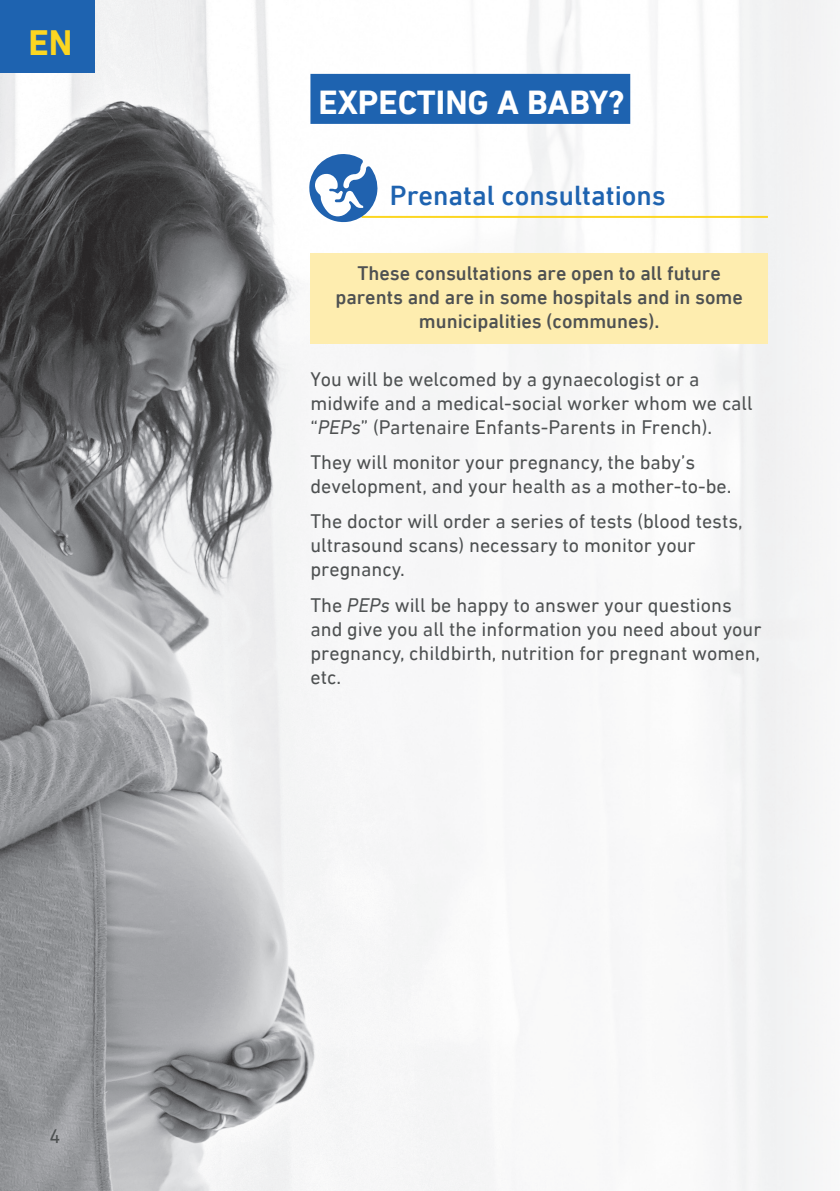
<style>
.page{position:relative;width:840px;height:1191px;background:#fff}
.page>*{position:absolute;margin:0;border:0;box-sizing:border-box;transform-origin:0 0}
.t1{font:700 36px "DIN Next LT Pro";color:#fcd621}
.t2{font:700 34px "DIN Next LT Pro";color:#fff}
.t3{font:500 28px "DIN Next LT Pro";color:#1e63b0}
.t4{font:20px/24px "DIN Next LT Pro";color:#4e5152}
.t5{font:500 20px/24px "DIN Next LT Pro";color:#4e5152;text-align:center}
.s1{font-style:italic}
</style>
<div class="page">
<img style="left:0;top:0;width:835px;height:1191px">
<div style="left:310px;top:74px;width:320px;height:50px;background:#1e63b0"></div>
<hr style="left:361px;top:216px;width:406px;height:2px;background:#fcd621">
<div style="left:310px;top:253px;width:457px;height:91px;background:#feedaf"></div>
<svg style="left:307px;top:154px;width:71px;height:70px"></svg>
<div style="left:0;top:0;width:94px;height:72px;background:#1e63b0"></div>
<p class="t1" style="left:28px;top:22px;width:45px">EN</p>
<p class="t4" style="left:50px;top:1124px;width:12px">4</p>
<p class="t2" style="left:318px;top:82px;width:307px">EXPECTING A BABY?</p>
<p class="t3" style="left:389px;top:179px;width:277px">Prenatal consultations</p>
<p class="t5" style="left:335px;top:261px;width:409px">These consultations are open to all future parents and are in some hospitals and in some municipalities (communes).</p>
<p class="t4" style="left:310px;top:366px;width:443px">You will be welcomed by a gynaecologist or a midwife and a medical-social worker whom we call “<span class="s1">PEPs</span>” (Partenaire Enfants-Parents in French).</p>
<p class="t4" style="left:310px;top:450px;width:422px">They will monitor your pregnancy, the baby’s development, and your health as a mother-to-be.</p>
<p class="t4" style="left:310px;top:509px;width:433px">The doctor will order a series of tests (blood tests, ultrasound scans) necessary to monitor your pregnancy.</p>
<p class="t4" style="left:310px;top:593px;width:452px">The <span class="s1">PEPs</span> will be happy to answer your questions and give you all the information you need about your pregnancy, childbirth, nutrition for pregnant women, etc.</p>
</div>
